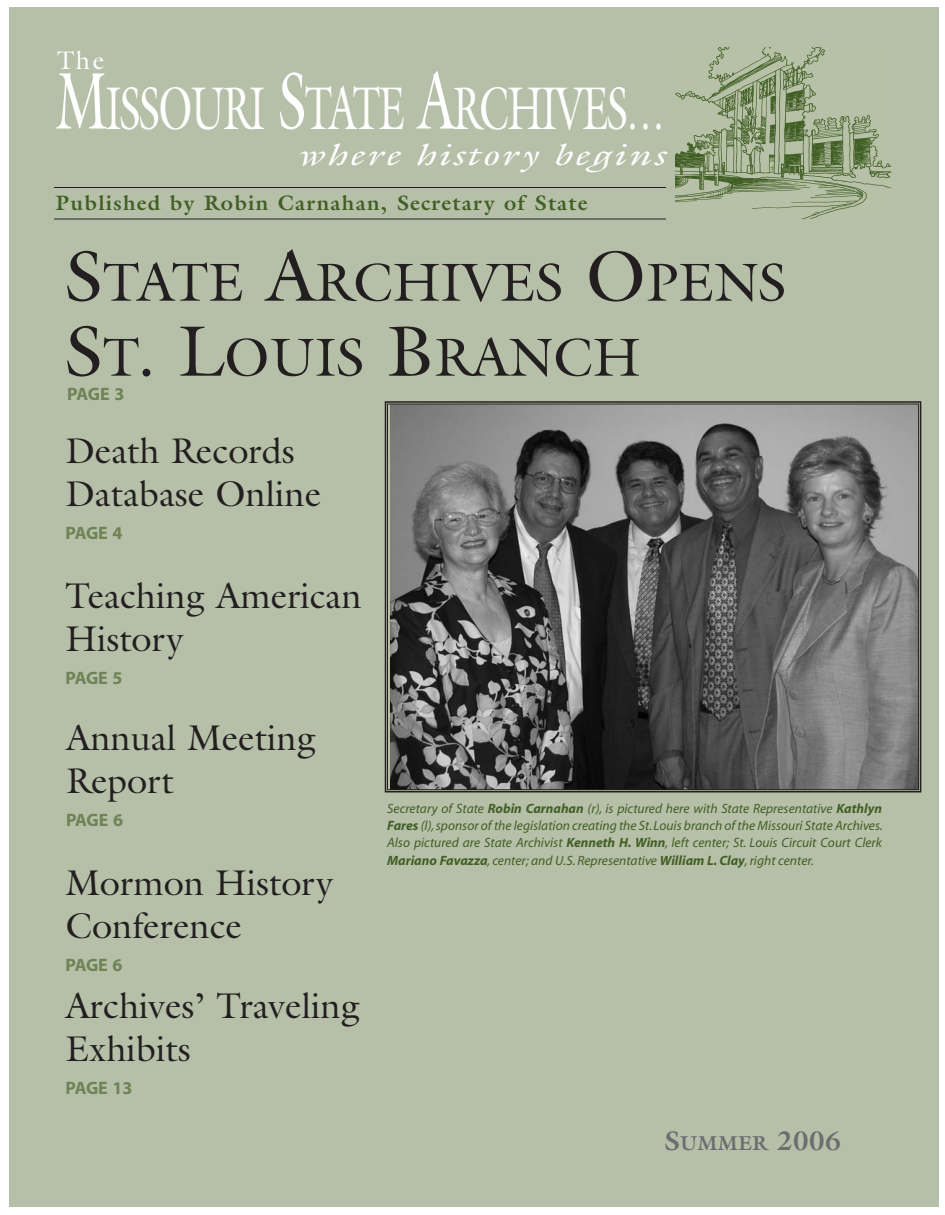
<style>
.page{position:relative;width:945px;height:1215px;background:#fff}
.page>*{position:absolute;margin:0;border:0;box-sizing:border-box;transform-origin:0 0}
.t1{font:60.75px "Galliard";letter-spacing:-.045em;color:#fff;scale:.67 1}
.t2{font:54px/75px "Galliard";color:#231f20}
.t3{font:36px/43.2px "Galliard";color:#231f20}
.t4{font:italic 30px "Galliard";letter-spacing:.05em;color:#fff;scale:1.35 1}
.t5{font:700 27px "Galliard";color:#6c6d70}
.t6{font:25.5px "Galliard";color:#fff}
.t7{font:700 21px "Galliard";letter-spacing:.06em;color:#415f25}
.t8{font:700 18px "Myriad";color:#6e8356}
.t9{font:italic 13.5px/17.2px "Myriad";color:#415f25;text-align:justify}
.s1{font-size:81px}
.s2{font-size:58.5px}
.s3{font-size:72px}
.s4{font-weight:700}
.s5{font-size:20.25px}
</style>
<div class="page">
<div style="left:9px;top:7px;width:930px;height:1200px;background:#b6c0a8"></div>
<hr style="left:54px;top:187px;width:612px;height:1px;background:#231f20">
<hr style="left:54px;top:219px;width:612px;height:1px;background:#231f20">
<img style="left:675px;top:48px;width:215px;height:171px">
<img style="left:390px;top:406px;width:527px;height:382px">
<div style="left:385px;top:401px;width:536px;height:391px;border:2px solid #231f20"></div>
<h3 class="t6" style="left:57px;top:46px;width:49px">The</h3>
<h1 class="t1" style="left:56px;top:72px;width:912px"><span class="s1">M</span>ISSOURI <span class="s1">S</span>TATE <span class="s1">A</span>RCHIVES<span class="s2">…</span></h1>
<h3 class="t4" style="left:297px;top:137px;width:274px">where history begins</h3>
<h3 class="t7" style="left:56px;top:190px;width:534px">Published by Robin Carnahan, Secretary of State</h3>
<h2 class="t2" style="left:65px;top:245px;width:723px"><span class="s3">S</span>TATE <span class="s3">A</span>RCHIVES <span class="s3">O</span>PENS<br><span class="s3">S</span>T<span class="s3">. L</span>OUIS <span class="s3">B</span>RANCH</h2>
<h3 class="t8" style="left:67px;top:387px;width:59px">PAGE 3</h3>
<h3 class="t3" style="left:65px;top:429px;width:257px">Death Records<br>Database Online</h3>
<h3 class="t8" style="left:65px;top:526px;width:59px">PAGE 4</h3>
<h3 class="t3" style="left:65px;top:574px;width:298px">Teaching American<br>History</h3>
<h3 class="t8" style="left:65px;top:671px;width:59px">PAGE 5</h3>
<h3 class="t3" style="left:66px;top:716px;width:252px">Annual Meeting<br>Report</h3>
<h3 class="t8" style="left:66px;top:813px;width:59px">PAGE 6</h3>
<h3 class="t3" style="left:65px;top:861px;width:269px">Mormon History<br>Conference</h3>
<h3 class="t8" style="left:65px;top:958px;width:59px">PAGE 6</h3>
<h3 class="t3" style="left:65px;top:984px;width:296px">Archives’ Traveling<br>Exhibits</h3>
<h3 class="t8" style="left:65px;top:1081px;width:69px">PAGE 13</h3>
<p class="t9" style="left:387px;top:801px;width:497px">Secretary of State <span class="s4">Robin Carnahan</span> (r), is pictured here with State Representative <span class="s4">Kathlyn Fares</span> (l),sponsor of the legislation creating the St.Louis branch of the Missouri State Archives.<br>Also pictured are State Archivist <span class="s4">Kenneth H. Winn</span>, left center; St. Louis Circuit Court Clerk <span class="s4">Mariano Favazza</span>, center; and U.S. Representative <span class="s4">William L. Clay</span>,right center.</p>
<h3 class="t5" style="left:664px;top:1125px;width:179px">S<span class="s5">UMMER</span> 2006</h3>
</div>
